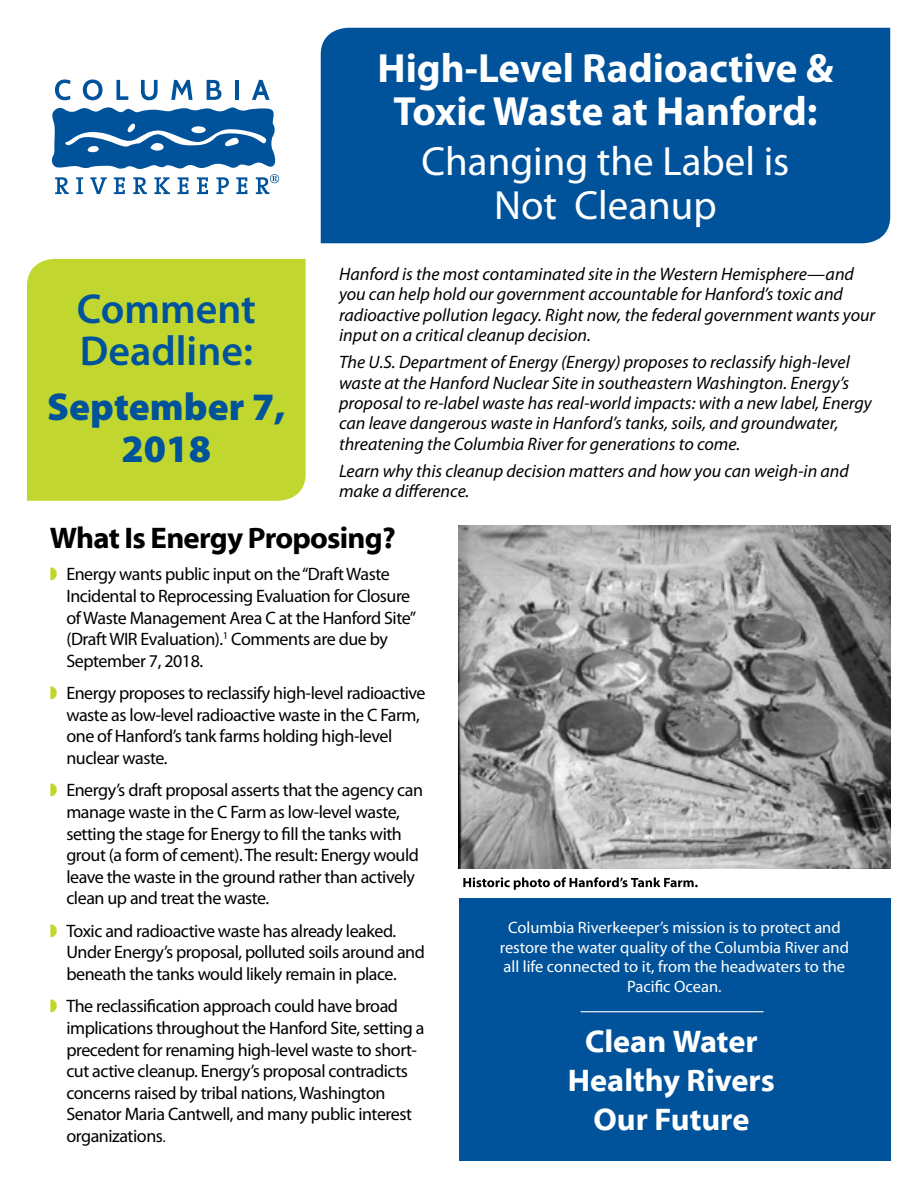
<style>
.page{position:relative;width:918px;height:1188px;background:#fff}
.page>*{position:absolute;margin:0;border:0;box-sizing:border-box;transform-origin:0 0}
.t1{font:600 42px/42px "Myriad Pro";color:#00539b}
.t2{font:700 40.95px/43.5px "Myriad Pro";color:#fff;text-align:center}
.t3{font:40.95px/43.5px "Myriad Pro";color:#fff;text-align:center}
.t4{font:900 39px/42px "Myriad Pro";color:#00539b;text-align:center}
.t5{font:700 31.5px/39px "Myriad Web Pro";color:#fff;text-align:center}
.t6{font:700 30px "Myriad Web Pro";letter-spacing:-.025em;color:#000}
.t7{font:18px/21.6px "Myriad Pro";letter-spacing:-.025em;color:#000}
.t8{font:italic 18px/20.4px "Myriad Pro";color:#000}
.t9{font:16.5px/19.5px "Myriad Pro";color:#fff;text-align:center}
.s1{color:#c1d72f}
.s2{font-family:"Cabin"}
</style>
<div class="page">
<svg style="left:51px;top:80px;width:228px;height:114px"></svg>
<div style="left:321px;top:28px;width:569px;height:215px;background:#00539b"></div>
<div style="left:27px;top:259px;width:279px;height:242px;background:#c1d72f"></div>
<div style="left:459px;top:898px;width:431px;height:263px;background:#00539b"></div>
<img style="left:458px;top:525px;width:433px;height:344px">
<hr style="left:580px;top:1011px;width:184px;height:1px;background:#fff">
<svg style="left:463px;top:877px;width:235px;height:13px"></svg>
<h1 class="t1" style="left:77px;top:287px;width:181px">Comment<br>Deadline:</h1>
<h3 class="t4" style="left:47px;top:384px;width:240px">September 7,<br>2018</h3>
<h2 class="t2" style="left:377px;top:45px;width:458px">High-Level Radioactive &amp;<br>Toxic Waste at Hanford:</h2>
<h2 class="t3" style="left:422px;top:139px;width:370px">Changing the Label is<br>Not Cleanup</h2>
<p class="t8" style="left:339px;top:263px;width:538px">Hanford is the most contaminated site in the Western Hemisphere—and you can help hold our government accountable for Hanford’s toxic and radioactive pollution legacy. Right now, the federal government wants your input on a critical cleanup decision.</p>
<p class="t8" style="left:339px;top:352px;width:534px">The U.S. Department of Energy (Energy) proposes to reclassify high-level waste at the Hanford Nuclear Site in southeastern Washington. Energy’s proposal to re-label waste has real-world impacts: with a new label, Energy can leave dangerous waste in Hanford’s tanks, soils, and groundwater, threatening the Columbia River for generations to come.</p>
<p class="t8" style="left:339px;top:460px;width:511px">Learn why this cleanup decision matters and how you can weigh-in and make a difference.</p>
<h3 class="t6" style="left:50px;top:521px;width:347px">What Is Energy Proposing?</h3>
<p class="t7" style="left:66px;top:563px;width:351px;text-indent:-17px"><span class="s1">◗</span> Energy wants public input on the “Draft Waste Incidental to Reprocessing Evaluation for Closure of Waste Management Area C at the Hanford Site” (Draft WIR Evaluation).<sup>1</sup> Comments are due by September 7, 2018.</p>
<p class="t7" style="left:66px;top:682px;width:361px;text-indent:-17px"><span class="s1">◗</span> Energy proposes to reclassify high-level radioactive waste as low-level radioactive waste in the C Farm, one of Hanford’s tank farms holding high-level nuclear waste.</p>
<p class="t7" style="left:66px;top:779px;width:358px;text-indent:-17px"><span class="s1">◗</span> Energy’s draft proposal asserts that the agency can manage waste in the C Farm as low-level waste, setting the stage for Energy to fill the tanks with grout (a form of cement). The result: Energy would leave the waste in the ground rather than actively clean up and treat the waste.</p>
<p class="t7" style="left:66px;top:920px;width:360px;text-indent:-17px"><span class="s1">◗</span> Toxic and radioactive waste has already leaked.<br>Under Energy’s proposal, polluted soils around and beneath the tanks would likely remain in place.</p>
<p class="t7" style="left:66px;top:995px;width:360px;text-indent:-17px"><span class="s1">◗</span> The reclassification approach could have broad implications throughout the Hanford Site, setting a precedent for renaming high-level waste to short&shy;cut active cleanup. Energy’s proposal contradicts concerns raised by tribal nations, Washington Senator Maria Cantwell, and many public interest organizations<span class="s2">.</span></p>
<p class="t9" style="left:500px;top:918px;width:351px">Columbia Riverkeeper’s mission is to protect and restore the water quality of the Columbia River and all life connected to it, from the headwaters to the Pacific Ocean.</p>
<h3 class="t5" style="left:568px;top:1022px;width:208px">Clean Water<br>Healthy Rivers<br>Our Future</h3>
</div>
